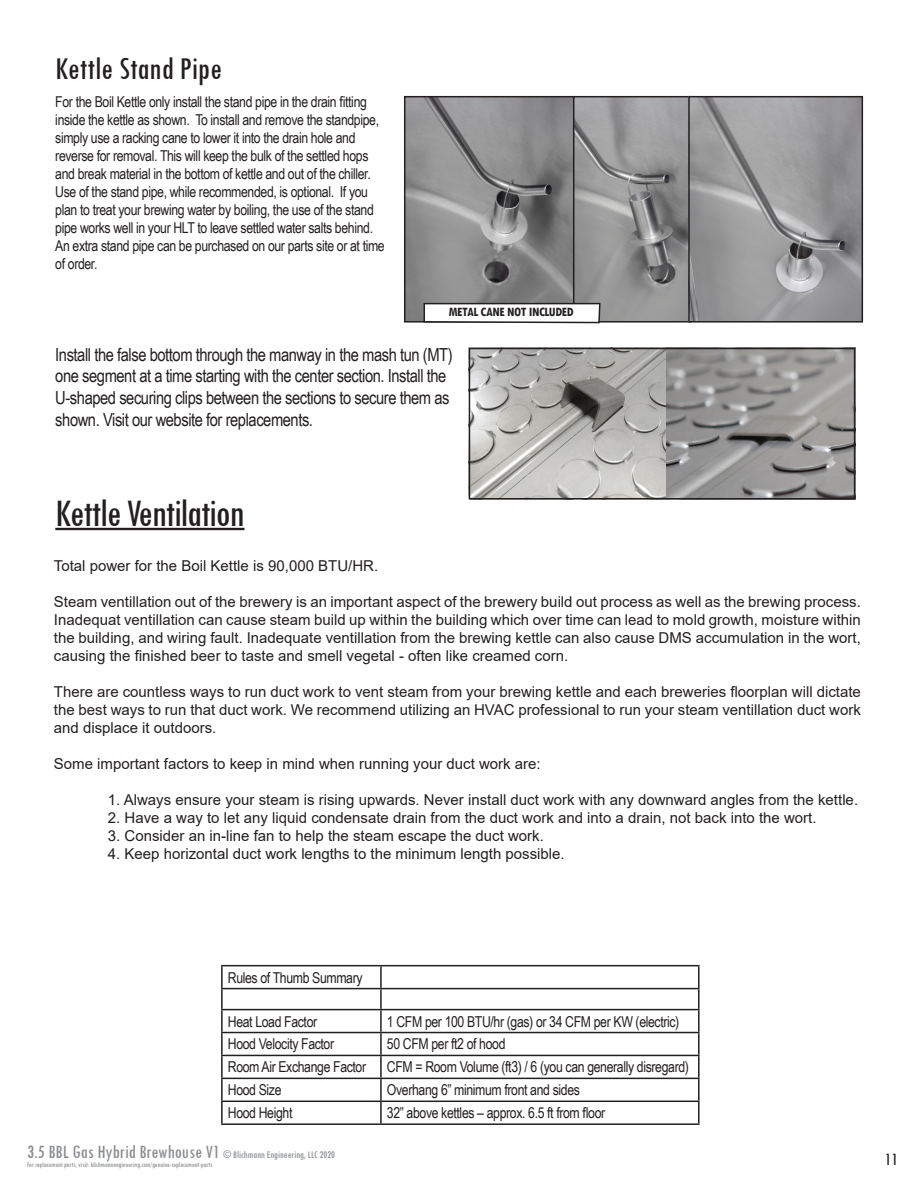
<style>
.page{position:relative;width:918px;height:1188px;background:#fff}
.page>*{position:absolute;margin:0;border:0;box-sizing:border-box;transform-origin:0 0}
.t1{font:condensed 40.5px "Tw Cen";letter-spacing:-.025em;color:#231f20}
.t2{font:condensed 33px "Tw Cen";color:#231f20}
.t3{font:18px/21.6px "Arial Narrow";letter-spacing:-.025em;color:#231f20}
.t4{font:condensed 18px "Tw Cen";color:#231f20}
.t5{font:15px/18px "Arial";color:#231f20;text-align:justify}
.t6{font:15px/18px "Arial Narrow";letter-spacing:-.025em;color:#231f20}
.t7{font:700 condensed 13.5px "Tw Cen";letter-spacing:-.025em;color:#231f20}
.t8{font:condensed 10.5px "Tw Cen";color:#8a8c8f}
.t9{font:condensed 7.5px "Tw Cen";color:#8a8c8f}
.s1{font-size:19.5px}
</style>
<div class="page">
<hr style="left:221px;top:965px;width:160px;height:1px;background:#231f20">
<hr style="left:221px;top:966px;width:2px;height:22px;background:#231f20">
<hr style="left:381px;top:965px;width:319px;height:1px;background:#231f20">
<hr style="left:380px;top:966px;width:2px;height:22px;background:#231f20">
<hr style="left:698px;top:966px;width:2px;height:22px;background:#231f20">
<hr style="left:221px;top:988px;width:160px;height:1px;background:#231f20">
<hr style="left:221px;top:989px;width:2px;height:20px;background:#231f20">
<hr style="left:381px;top:988px;width:319px;height:1px;background:#231f20">
<hr style="left:380px;top:989px;width:2px;height:20px;background:#231f20">
<hr style="left:698px;top:989px;width:2px;height:20px;background:#231f20">
<hr style="left:221px;top:1009px;width:160px;height:1px;background:#231f20">
<hr style="left:221px;top:1010px;width:2px;height:22px;background:#231f20">
<hr style="left:381px;top:1009px;width:319px;height:1px;background:#231f20">
<hr style="left:380px;top:1010px;width:2px;height:22px;background:#231f20">
<hr style="left:698px;top:1010px;width:2px;height:22px;background:#231f20">
<hr style="left:221px;top:1032px;width:160px;height:1px;background:#231f20">
<hr style="left:221px;top:1033px;width:2px;height:22px;background:#231f20">
<hr style="left:381px;top:1032px;width:319px;height:1px;background:#231f20">
<hr style="left:380px;top:1033px;width:2px;height:22px;background:#231f20">
<hr style="left:698px;top:1033px;width:2px;height:22px;background:#231f20">
<hr style="left:221px;top:1055px;width:160px;height:1px;background:#231f20">
<hr style="left:221px;top:1056px;width:2px;height:22px;background:#231f20">
<hr style="left:381px;top:1055px;width:319px;height:1px;background:#231f20">
<hr style="left:380px;top:1056px;width:2px;height:22px;background:#231f20">
<hr style="left:698px;top:1056px;width:2px;height:22px;background:#231f20">
<hr style="left:221px;top:1078px;width:160px;height:1px;background:#231f20">
<hr style="left:221px;top:1079px;width:2px;height:22px;background:#231f20">
<hr style="left:381px;top:1078px;width:319px;height:1px;background:#231f20">
<hr style="left:380px;top:1079px;width:2px;height:22px;background:#231f20">
<hr style="left:698px;top:1079px;width:2px;height:22px;background:#231f20">
<hr style="left:221px;top:1101px;width:160px;height:1px;background:#231f20">
<hr style="left:221px;top:1102px;width:2px;height:21px;background:#231f20">
<hr style="left:381px;top:1101px;width:319px;height:1px;background:#231f20">
<hr style="left:380px;top:1102px;width:2px;height:21px;background:#231f20">
<hr style="left:698px;top:1102px;width:2px;height:21px;background:#231f20">
<hr style="left:221px;top:1123px;width:160px;height:2px;background:#231f20">
<hr style="left:381px;top:1123px;width:319px;height:2px;background:#231f20">
<hr style="left:55px;top:528px;width:190px;height:2px;background:#231f20">
<img style="left:407px;top:99px;width:281px;height:221px">
<div style="left:404px;top:96px;width:171px;height:227px;border:2px solid #231f20"></div>
<div style="left:573px;top:96px;width:118px;height:227px;border:2px solid #231f20"></div>
<img style="left:691px;top:99px;width:169px;height:221px">
<div style="left:688px;top:96px;width:175px;height:227px;border:2px solid #231f20"></div>
<svg style="left:423px;top:302px;width:178px;height:22px"></svg>
<img style="left:472px;top:351px;width:380px;height:146px">
<div style="left:469px;top:348px;width:386px;height:152px;border:2px solid #231f20"></div>
<p class="t2" style="left:55px;top:48px;width:168px">Kettle Stand Pipe</p>
<p class="t6" style="left:55px;top:92px;width:331px">For the Boil Kettle only install the stand pipe in the drain fitting inside the kettle as shown. To install and remove the standpipe, simply use a racking cane to lower it into the drain hole and reverse for removal. This will keep the bulk of the settled hops and break material in the bottom of kettle and out of the chiller.<br>Use of the stand pipe, while recommended, is optional. If you plan to treat your brewing water by boiling, the use of the stand pipe works well in your HLT to leave settled water salts behind.<br>An extra stand pipe can be purchased on our parts site or at time of order.</p>
<p class="t7" style="left:449px;top:304px;width:127px">METAL CANE NOT INCLUDED</p>
<p class="t3" style="left:55px;top:343px;width:399px">Install the false bottom through the manway in the mash tun (MT) one segment at a time starting with the center section. Install the U-shaped securing clips between the sections to secure them as shown. Visit our website for replacements.</p>
<p class="t1" style="left:55px;top:489px;width:191px">Kettle Ventilation</p>
<p class="t5" style="left:54px;top:557px;width:326px">Total power for the Boil Kettle is 90,000 BTU/HR.</p>
<p class="t5" style="left:54px;top:593px;width:809px">Steam ventillation out of the brewery is an important aspect of the brewery build out process as well as the brewing process.<br>Inadequat ventillation can cause steam build up within the building which over time can lead to mold growth, moisture within the building, and wiring fault. Inadequate ventillation from the brewing kettle can also cause DMS accumulation in the wort, causing the finished beer to taste and smell vegetal - often like creamed corn.</p>
<p class="t5" style="left:54px;top:683px;width:809px">There are countless ways to run duct work to vent steam from your brewing kettle and each breweries floorplan will dictate the best ways to run that duct work. We recommend utilizing an HVAC professional to run your steam ventillation duct work and displace it outdoors.</p>
<p class="t5" style="left:54px;top:755px;width:488px">Some important factors to keep in mind when running your duct work are:</p>
<p class="t5" style="left:108px;top:791px;width:752px">1. Always ensure your steam is rising upwards. Never install duct work with any downward angles from the kettle.</p>
<p class="t5" style="left:108px;top:809px;width:710px">2. Have a way to let any liquid condensate drain from the duct work and into a drain, not back into the wort.</p>
<p class="t5" style="left:108px;top:827px;width:438px">3. Consider an in-line fan to help the steam escape the duct work.</p>
<p class="t5" style="left:108px;top:845px;width:458px">4. Keep horizontal duct work lengths to the minimum length possible.</p>
<p class="t6" style="left:228px;top:968px;width:136px">Rules of Thumb Summary</p>
<p class="t6" style="left:228px;top:1012px;width:91px">Heat Load Factor</p>
<p class="t6" style="left:387px;top:1012px;width:294px">1 CFM per 100 BTU/hr (gas) or 34 CFM per KW (electric)</p>
<p class="t6" style="left:228px;top:1035px;width:108px">Hood Velocity Factor</p>
<p class="t6" style="left:387px;top:1035px;width:120px">50 CFM per ft2 of hood</p>
<p class="t6" style="left:228px;top:1058px;width:140px">Room Air Exchange Factor</p>
<p class="t6" style="left:387px;top:1058px;width:304px">CFM = Room Volume (ft3) / 6 (you can generally disregard)</p>
<p class="t6" style="left:228px;top:1080px;width:55px">Hood Size</p>
<p class="t6" style="left:387px;top:1080px;width:195px">Overhang 6” minimum front and sides</p>
<p class="t6" style="left:228px;top:1103px;width:66px">Hood Height</p>
<p class="t6" style="left:387px;top:1103px;width:220px">32” above kettles – approx. 6.5 ft from floor</p>
<p class="t8" style="left:27px;top:1148px;width:310px"><span class="s1">3.5 BBL Gas Hybrid Brewhouse V1</span> © Blichmann Engineering, LLC 2020</p>
<p class="t9" style="left:27px;top:1160px;width:187px">For replacement parts, visit: blichmannengineering.com/genuine-replacement-parts</p>
<p class="t4" style="left:885px;top:1149px;width:15px">11</p>
</div>
